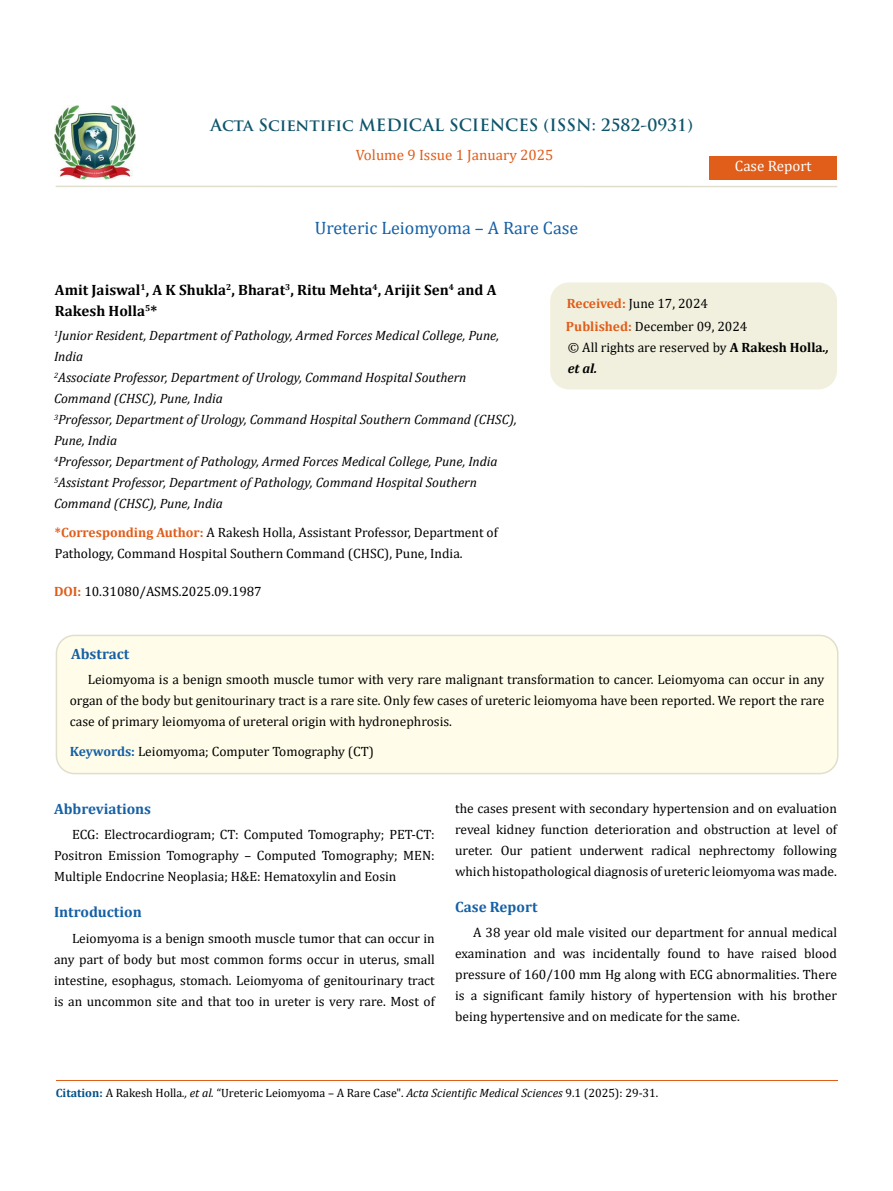
<style>
.page{position:relative;width:893px;height:1191px;background:#fff}
.page>*{position:absolute;margin:0;border:0;box-sizing:border-box;transform-origin:0 0}
.t1{font:18px "Cambria";color:#1560a6}
.t2{font:700 16.5px "Trajan Pro";color:#0e546a}
.t3{font:700 15px/21px "Cambria";color:#000}
.t4{font:700 15px "Cambria";color:#1560a6}
.t5{font:15px "Cambria";color:#e05d1a}
.t6{font:15px "Cambria";color:#fff}
.t7{font:13.5px/21px "Cambria";color:#000;text-align:justify}
.t8{font:italic 13.5px/21px "Cambria";color:#000}
.t9{font:12px "Cambria";color:#000}
.s1{font-weight:700;color:#e05d1a}
.s2{font-weight:700}
.s3{font-weight:700;font-style:italic}
.s4{font-weight:700;color:#1560a6}
.s5{font-weight:700;color:#035089}
.s6{font-style:italic}
</style>
<div class="page">
<img style="left:55px;top:106px;width:80px;height:73px">
<div style="left:709px;top:157px;width:128px;height:23px;background:#e05d1a"></div>
<div style="left:551px;top:283px;width:285px;height:106px;background:#f1f0de;border-radius:18px"></div>
<div style="left:550px;top:282px;width:287px;height:107px;border:2px solid #f1f0de;border-radius:18px"></div>
<div style="left:56px;top:635px;width:782px;height:138px;background:#fffde9;border-radius:18px"></div>
<div style="left:56px;top:635px;width:782px;height:139px;border:2px solid #e0dfcd;border-radius:18px"></div>
<hr style="left:56px;top:1080px;width:781px;height:1px;background:#e05d1a">
<hr style="left:56px;top:186px;width:781px;height:1px;background:#e0dfcd">
<p class="t2" style="left:210px;top:115px;width:484px">Acta Scientific MEDICAL SCIENCES (ISSN: 2582-0931)</p>
<p class="t5" style="left:356px;top:146px;width:199px">Volume 9 Issue 1 January 2025</p>
<h1 class="t1" style="left:315px;top:217px;width:265px">Ureteric Leiomyoma – A Rare Case</h1>
<p class="t6" style="left:735px;top:157px;width:78px">Case Report</p>
<p class="t3" style="left:55px;top:279px;width:443px">Amit Jaiswal<sup>1</sup>, A K Shukla<sup>2</sup>, Bharat<sup>3</sup>, Ritu Mehta<sup>4</sup>, Arijit Sen<sup>4</sup> and A<br>Rakesh Holla<sup>5</sup>*</p>
<p class="t8" style="left:54px;top:325px;width:464px"><sup>1</sup>Junior Resident, Department of Pathology, Armed Forces Medical College, Pune, India<br><sup>2</sup>Associate Professor, Department of Urology, Command Hospital Southern Command (CHSC), Pune, India<br><sup>3</sup>Professor, Department of Urology, Command Hospital Southern Command (CHSC), Pune, India<br><sup>4</sup>Professor, Department of Pathology, Armed Forces Medical College, Pune, India <sup>5</sup>Assistant Professor, Department of Pathology, Command Hospital Southern Command (CHSC), Pune, India</p>
<p class="t7" style="left:55px;top:522px;width:444px"><span class="s1">*Corresponding Author:</span> A Rakesh Holla, Assistant Professor, Department of<br>Pathology, Command Hospital Southern Command (CHSC), Pune, India.</p>
<p class="t7" style="left:54px;top:580px;width:209px"><span class="s1">DOI:</span> 10.31080/ASMS.2025.09.1987</p>
<p class="t4" style="left:71px;top:643px;width:60px">Abstract</p>
<p class="t7" style="left:566px;top:292px;width:183px;line-height:23px"><span class="s1">Received:</span> June 17, 2024<br><span class="s1">Published:</span> December 09, 2024</p>
<p class="t7" style="left:568px;top:337px;width:263px">© All rights are reserved by <span class="s2">A Rakesh Holla</span><span class="s3">., et al.</span></p>
<p class="t7" style="left:70px;top:668px;width:756px;text-indent:18px">Leiomyoma is a benign smooth muscle tumor with very rare malignant transformation to cancer. Leiomyoma can occur in any organ of the body but genitourinary tract is a rare site. Only few cases of ureteric leiomyoma have been reported. We report the rare case of primary leiomyoma of ureteral origin with hydronephrosis.</p>
<p class="t7" style="left:70px;top:740px;width:306px"><span class="s4">Keywords:</span> Leiomyoma; Computer Tomography (CT)</p>
<p class="t4" style="left:54px;top:798px;width:99px">Abbreviations</p>
<p class="t7" style="left:54px;top:824px;width:382px;text-indent:18px">ECG: Electrocardiogram; CT: Computed Tomography; PET-CT:<br>Positron Emission Tomography – Computed Tomography; MEN:<br>Multiple Endocrine Neoplasia; H&amp;E: Hematoxylin and Eosin</p>
<p class="t4" style="left:54px;top:902px;width:89px">Introduction</p>
<p class="t7" style="left:54px;top:928px;width:382px;text-indent:18px">Leiomyoma is a benign smooth muscle tumor that can occur in any part of body but most common forms occur in uterus, small intestine, esophagus, stomach. Leiomyoma of genitourinary tract is an uncommon site and that too in ureter is very rare. Most of</p>
<p class="t7" style="left:455px;top:798px;width:383px">the cases present with secondary hypertension and on evaluation reveal kidney function deterioration and obstruction at level of ureter. Our patient underwent radical nephrectomy following which histopathological diagnosis of ureteric leiomyoma was made.</p>
<p class="t4" style="left:455px;top:896px;width:84px">Case Report</p>
<p class="t7" style="left:455px;top:922px;width:383px;text-indent:18px">A 38 year old male visited our department for annual medical examination and was incidentally found to have raised blood pressure of 160/100 mm Hg along with ECG abnormalities. There is a significant family history of hypertension with his brother being hypertensive and on medicate for the same.</p>
<p class="t9" style="left:56px;top:1086px;width:604px"><span class="s5">Citation:</span> A Rakesh Holla<span class="s6">., et al.</span> “Ureteric Leiomyoma – A Rare Case". <span class="s6">Acta Scientific Medical Sciences</span> 9.1 (2025): 29-31.</p>
</div>
